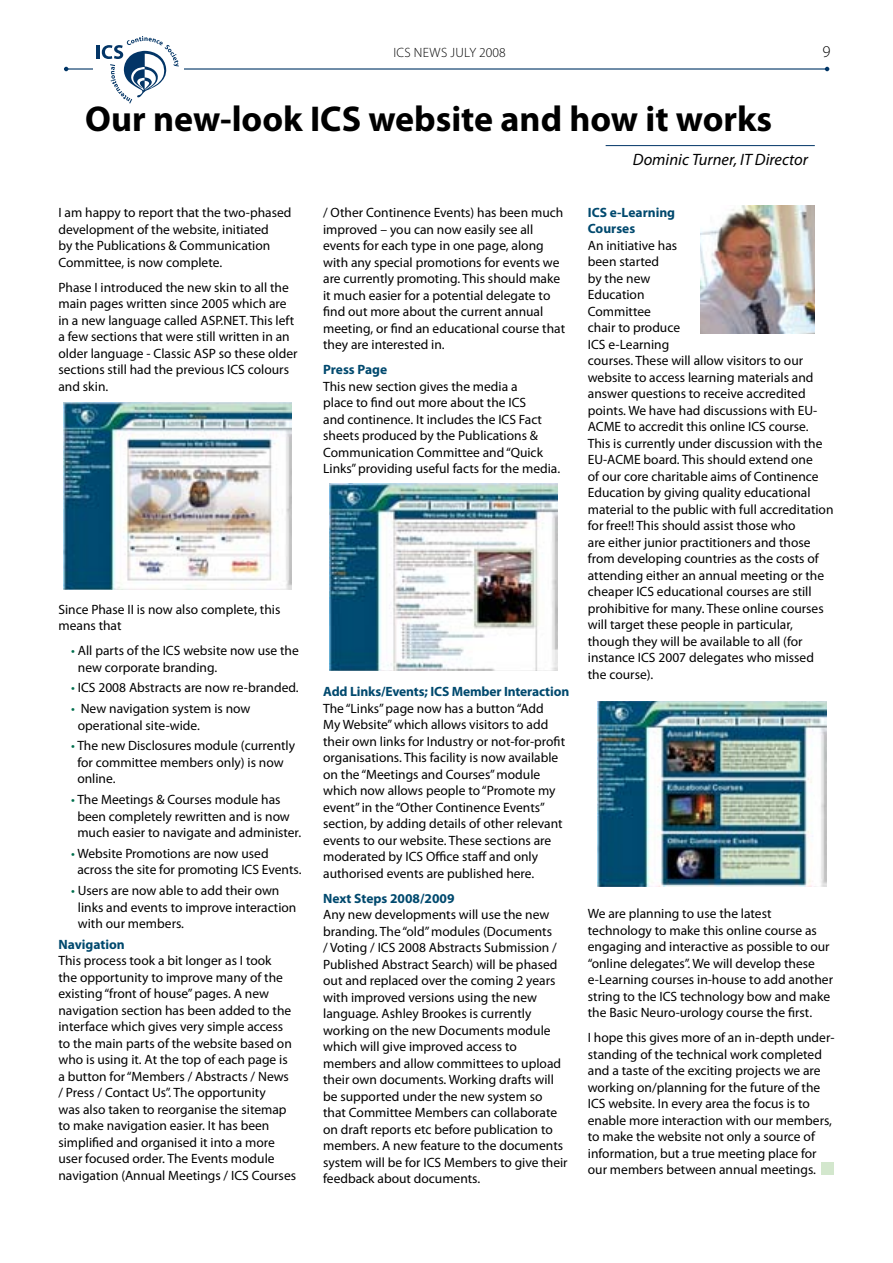
<style>
.page{position:relative;width:893px;height:1263px;background:#fff}
.page>*{position:absolute;margin:0;border:0;box-sizing:border-box;transform-origin:0 0}
.t1{font:700 36px "Myriad Pro";color:#000}
.t2{font:italic 16.5px "Myriad Pro";color:#000}
.t3{font:300 16.5px "Myriad Pro";color:#000}
.t4{font:13.5px/16.5px "Myriad Pro";color:#000}
.t5{font:700 13.5px/16.5px "Myriad Pro";letter-spacing:-.005em;color:#00496e}
.t6{font:300 13.5px "Myriad Pro";letter-spacing:.02em;color:#000}
.s1{color:#006f4d}
</style>
<div class="page">
<hr style="left:66px;top:68px;width:761px;height:2px;background:#003566">
<svg style="left:64px;top:67px;width:4px;height:4px"></svg>
<svg style="left:825px;top:67px;width:4px;height:4px"></svg>
<div style="left:93px;top:36px;width:90px;height:68px;background:#fff"></div>
<hr style="left:97px;top:45px;width:3px;height:14px;background:#033566">
<svg style="left:102px;top:36px;width:77px;height:68px"></svg>
<hr style="left:606px;top:145px;width:209px;height:1px;background:#003566">
<img style="left:64px;top:403px;width:228px;height:187px">
<img style="left:598px;top:701px;width:228px;height:185px">
<img style="left:329px;top:484px;width:229px;height:187px">
<img style="left:700px;top:206px;width:115px;height:128px">
<div style="left:822px;top:1163px;width:12px;height:12px;background:#d3e7cd"></div>
<p class="t6" style="left:393px;top:45px;width:114px">ICS NEWS JULY 2008</p>
<p class="t3" style="left:823px;top:42px;width:10px">9</p>
<h1 class="t1" style="left:85px;top:96px;width:688px">Our new-look ICS website and how it works</h1>
<p class="t2" style="left:633px;top:149px;width:177px">Dominic Turner, IT Director</p>
<p class="t4" style="left:58px;top:204px;width:234px">I am happy to report that the two-phased development of the website, initiated<br>by the Publications &amp; Communication Committee, is now complete.</p>
<p class="t4" style="left:58px;top:279px;width:241px">Phase I introduced the new skin to all the main pages written since 2005 which are in a new language called ASP.NET. This left a few sections that were still written in an older language - Classic ASP so these older sections still had the previous ICS colours and skin.</p>
<p class="t4" style="left:58px;top:601px;width:223px">Since Phase II is now also complete, this means that</p>
<p class="t4" style="left:78px;top:642px;width:222px;text-indent:-7px"><span class="s1">•</span> All parts of the ICS website now use the new corporate branding.</p>
<p class="t4" style="left:71px;top:679px;width:229px"><span class="s1">•</span> ICS 2008 Abstracts are now re-branded.</p>
<p class="t4" style="left:78px;top:700px;width:174px;text-indent:-7px"><span class="s1">•</span> New navigation system is now operational site-wide.</p>
<p class="t4" style="left:77px;top:737px;width:219px;text-indent:-6px"><span class="s1">•</span> The new Disclosures module (currently for committee members only) is now online.</p>
<p class="t4" style="left:77px;top:791px;width:225px;text-indent:-6px"><span class="s1">•</span> The Meetings &amp; Courses module has been completely rewritten and is now much easier to navigate and administer.</p>
<p class="t4" style="left:77px;top:845px;width:226px;text-indent:-6px"><span class="s1">•</span> Website Promotions are now used across the site for promoting ICS Events.</p>
<p class="t4" style="left:78px;top:882px;width:220px;text-indent:-7px"><span class="s1">•</span> Users are now able to add their own links and events to improve interaction with our members.</p>
<p class="t5" style="left:58px;top:936px;width:68px">Navigation</p>
<p class="t4" style="left:58px;top:952px;width:239px">This process took a bit longer as I took<br>the opportunity to improve many of the existing “front of house” pages. A new navigation section has been added to the interface which gives very simple access to the main parts of the website based on who is using it. At the top of each page is a button for “Members / Abstracts / News / Press / Contact Us”. The opportunity<br>was also taken to reorganise the sitemap to make navigation easier. It has been simplified and organised it into a more user focused order. The Events module navigation (Annual Meetings / ICS Courses</p>
<p class="t4" style="left:323px;top:204px;width:243px">/ Other Continence Events) has been much improved – you can now easily see all events for each type in one page, along with any special promotions for events we are currently promoting. This should make it much easier for a potential delegate to find out more about the current annual meeting, or find an educational course that they are interested in.</p>
<p class="t5" style="left:323px;top:361px;width:66px">Press Page</p>
<p class="t4" style="left:323px;top:377px;width:239px">This new section gives the media a<br>place to find out more about the ICS<br>and continence. It includes the ICS Fact sheets produced by the Publications &amp; Communication Committee and “Quick Links” providing useful facts for the media.</p>
<p class="t5" style="left:323px;top:683px;width:248px">Add Links/Events; ICS Member Interaction</p>
<p class="t4" style="left:323px;top:699px;width:244px">The “Links” page now has a button “Add<br>My Website” which allows visitors to add their own links for Industry or not-for-profit organisations. This facility is now available on the “Meetings and Courses” module which now allows people to “Promote my event” in the “Other Continence Events” section, by adding details of other relevant events to our website. These sections are moderated by ICS Office staff and only authorised events are published here.</p>
<p class="t5" style="left:323px;top:889px;width:133px">Next Steps 2008/2009</p>
<p class="t4" style="left:323px;top:906px;width:246px">Any new developments will use the new branding. The “old” modules (Documents<br>/ Voting / ICS 2008 Abstracts Submission / Published Abstract Search) will be phased out and replaced over the coming 2 years with improved versions using the new language. Ashley Brookes is currently working on the new Documents module which will give improved access to members and allow committees to upload their own documents. Working drafts will be supported under the new system so that Committee Members can collaborate on draft reports etc before publication to members. A new feature to the documents system will be for ICS Members to give their feedback about documents.</p>
<p class="t5" style="left:588px;top:204px;width:89px">ICS e-Learning<br>Courses</p>
<p class="t4" style="left:588px;top:237px;width:247px">An initiative has<br>been started<br>by the new<br>Education<br>Committee<br>chair to produce<br>ICS e-Learning<br>courses. These will allow visitors to our website to access learning materials and answer questions to receive accredited points. We have had discussions with EU-<br>ACME to accredit this online ICS course.<br>This is currently under discussion with the<br>EU-ACME board. This should extend one<br>of our core charitable aims of Continence<br>Education by giving quality educational material to the public with full accreditation for free!! This should assist those who<br>are either junior practitioners and those from developing countries as the costs of attending either an annual meeting or the cheaper ICS educational courses are still prohibitive for many. These online courses will target these people in particular, though they will be available to all (for instance ICS 2007 delegates who missed the course).</p>
<p class="t4" style="left:588px;top:905px;width:247px">We are planning to use the latest technology to make this online course as engaging and interactive as possible to our “online delegates”. We will develop these e-Learning courses in-house to add another string to the ICS technology bow and make the Basic Neuro-urology course the first.</p>
<p class="t4" style="left:588px;top:1029px;width:248px">I hope this gives more of an in-depth under&shy;standing of the technical work completed and a taste of the exciting projects we are working on/planning for the future of the ICS website. In every area the focus is to enable more interaction with our members, to make the website not only a source of information, but a true meeting place for our members between annual meetings.</p>
</div>
